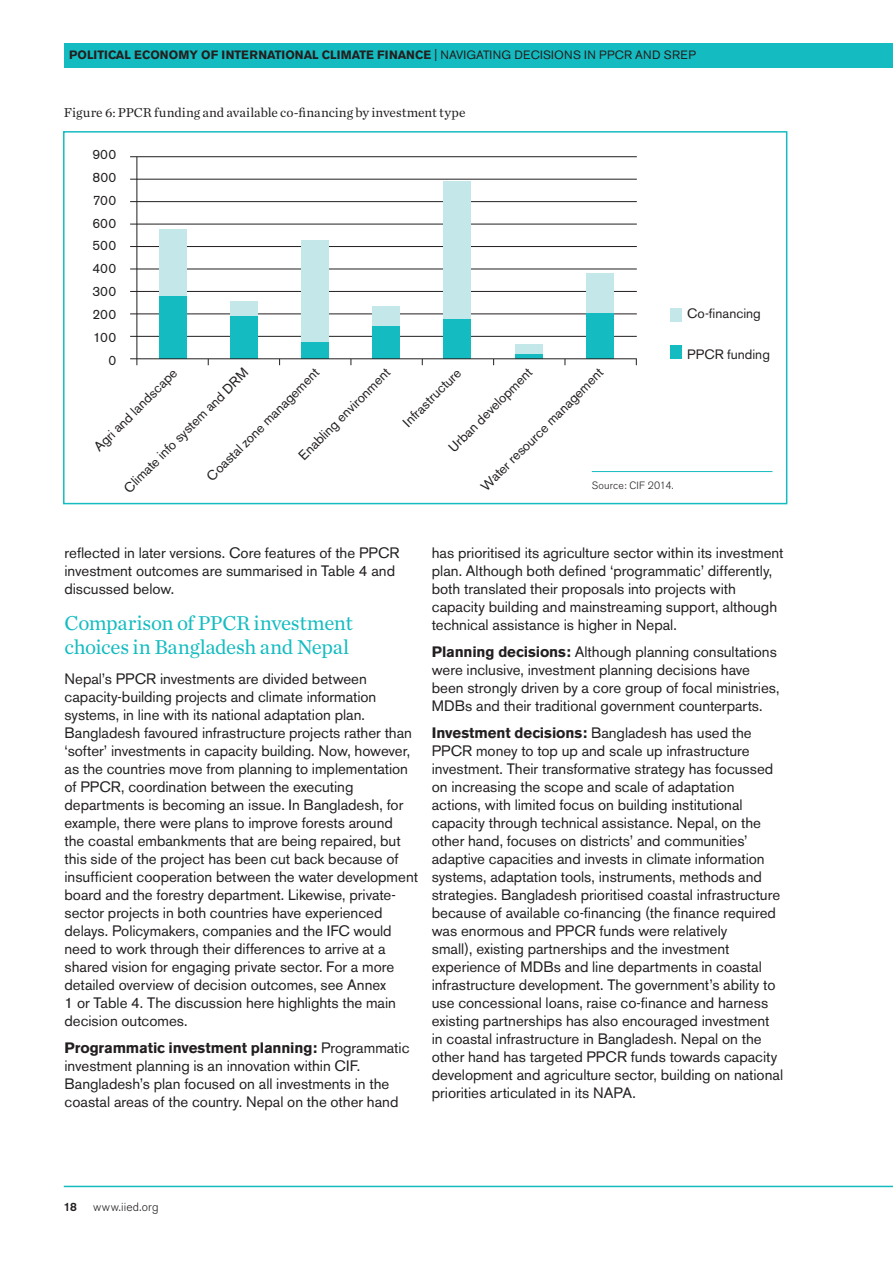
<style>
.page{position:relative;width:893px;height:1263px;background:#fff}
.page>*{position:absolute;margin:0;border:0;box-sizing:border-box;transform-origin:0 0}
.t1{font:21px/24px "Chronicle Text G1";letter-spacing:-.02em;color:#14bcc1}
.t2{font:15px/18px "Akzidenz Grotesk BE";color:#231f20}
.t3{font:13.5px/22.8px "Akzidenz Grotesk BE";letter-spacing:.005em;color:#231f20;text-align:right}
.t4{font:13.5px "Chronicle Text G1";color:#231f20}
.t5{font:700 12px "Akzidenz Grotesk BE";color:#231f20}
.t6{font:300 12px "Akzidenz Grotesk BE";letter-spacing:.015em;color:#231f20}
.t7{font:500 12px "Akzidenz Grotesk BE";color:#231f20}
.t8{font:300 10.5px "Akzidenz Grotesk BE";letter-spacing:.015em;color:#231f20}
.s1{font-weight:400}
.s2{font-weight:700}
</style>
<div class="page">
<div style="left:65px;top:43px;width:828px;height:24px;background:#14bcc1"></div>
<hr style="left:64px;top:1186px;width:829px;height:1px;background:#14bcc1">
<div style="left:63px;top:131px;width:724px;height:373px;border:2px solid #14bcc1"></div>
<hr style="left:130px;top:156px;width:507px;height:1px;background:#231f20">
<hr style="left:130px;top:179px;width:507px;height:1px;background:#231f20">
<hr style="left:130px;top:201px;width:507px;height:1px;background:#231f20">
<hr style="left:130px;top:224px;width:507px;height:1px;background:#231f20">
<hr style="left:130px;top:246px;width:507px;height:1px;background:#231f20">
<hr style="left:130px;top:269px;width:507px;height:1px;background:#231f20">
<hr style="left:130px;top:291px;width:507px;height:1px;background:#231f20">
<hr style="left:130px;top:313px;width:507px;height:1px;background:#231f20">
<hr style="left:130px;top:336px;width:507px;height:1px;background:#231f20">
<hr style="left:137px;top:157px;width:1px;height:208px;background:#231f20">
<div style="left:159px;top:292px;width:28px;height:66px;background:#14bcc1"></div>
<div style="left:230px;top:310px;width:28px;height:48px;background:#14bcc1"></div>
<div style="left:301px;top:338px;width:28px;height:20px;background:#14bcc1"></div>
<div style="left:372px;top:322px;width:28px;height:36px;background:#14bcc1"></div>
<div style="left:443px;top:315px;width:28px;height:43px;background:#14bcc1"></div>
<hr style="left:515px;top:354px;width:27px;height:4px;background:#14bcc1">
<div style="left:586px;top:310px;width:28px;height:48px;background:#14bcc1"></div>
<div style="left:159px;top:229px;width:28px;height:66px;background:#c4e7e9"></div>
<div style="left:230px;top:301px;width:28px;height:15px;background:#c4e7e9"></div>
<div style="left:301px;top:241px;width:28px;height:101px;background:#c4e7e9"></div>
<div style="left:372px;top:307px;width:28px;height:19px;background:#c4e7e9"></div>
<div style="left:443px;top:181px;width:28px;height:138px;background:#c4e7e9"></div>
<div style="left:515px;top:344px;width:27px;height:10px;background:#c4e7e9"></div>
<div style="left:586px;top:273px;width:28px;height:39px;background:#c4e7e9"></div>
<div style="left:670px;top:308px;width:12px;height:13px;background:#c4e7e9"></div>
<div style="left:670px;top:346px;width:12px;height:13px;background:#14bcc1"></div>
<hr style="left:130px;top:358px;width:507px;height:1px;background:#231f20">
<hr style="left:592px;top:471px;width:180px;height:1px;background:#14bcc1">
<p class="t5" style="left:69px;top:48px;width:628px">Political economy of international climate finance <span class="s1">| Navigatin g decision s in PPCR an d SREP</span></p>
<p class="t4" style="left:64px;top:102px;width:403px">Figure 6: PPCR funding and available co-financing by investment type</p>
<p class="t3" style="left:92px;top:143px;width:25px">900<br>800<br>700<br>600<br>500<br>400<br>300<br>200<br>100<br>0</p>
<p class="t3" style="left:118px;top:482px;width:171px;rotate:-45deg">Climate info system and DRM</p>
<p class="t3" style="left:475px;top:480px;width:168px;rotate:-45deg">Water resource management</p>
<p class="t3" style="left:443px;top:442px;width:114px;rotate:-45deg">Urban development</p>
<p class="t3" style="left:293px;top:449px;width:125px;rotate:-45deg">Enabling environment</p>
<p class="t3" style="left:397px;top:416px;width:78px;rotate:-45deg">Infrastructure</p>
<p class="t3" style="left:201px;top:470px;width:154px;rotate:-45deg">Coastal zone management</p>
<p class="t3" style="left:88px;top:441px;width:113px;rotate:-45deg">Agri and landscape</p>
<p class="t8" style="left:592px;top:479px;width:83px">Source: CIF 2014.</p>
<p class="t3" style="left:687px;top:302px;width:75px">Co-financing</p>
<p class="t3" style="left:687px;top:343px;width:84px">PPCR funding</p>
<p class="t2" style="left:65px;top:544px;width:336px">reflected in later versions. Core features of the PPCR investment outcomes are summarised in Table 4 and discussed below.</p>
<h1 class="t1" style="left:65px;top:610px;width:290px">Comparison of PPCR investment choices in Bangladesh and Nepal</h1>
<p class="t2" style="left:65px;top:670px;width:355px">Nepal’s PPCR investments are divided between capacity-building projects and climate information systems, in line with its national adaptation plan.<br>Bangladesh favoured infrastructure projects rather than ‘softer’ investments in capacity building. Now, however, as the countries move from planning to implementation of PPCR, coordination between the executing departments is becoming an issue. In Bangladesh, for example, there were plans to improve forests around<br>the coastal embankments that are being repaired, but this side of the project has been cut back because of insufficient cooperation between the water development board and the forestry department. Likewise, private&shy;sector projects in both countries have experienced delays. Policymakers, companies and the IFC would need to work through their differences to arrive at a shared vision for engaging private sector. For a more detailed overview of decision outcomes, see Annex<br>1 or Table 4. The discussion here highlights the main decision outcomes.</p>
<p class="t2" style="left:65px;top:1039px;width:346px"><span class="s2">Programmatic investment planning:</span> Programmatic investment planning is an innovation within CIF.<br>Bangladesh’s plan focused on all investments in the coastal areas of the country. Nepal on the other hand</p>
<p class="t2" style="left:432px;top:544px;width:353px">has prioritised its agriculture sector within its investment plan. Although both defined ‘programmatic’ differently, both translated their proposals into projects with capacity building and mainstreaming support, although technical assistance is higher in Nepal.</p>
<p class="t2" style="left:432px;top:643px;width:349px"><span class="s2">Planning decisions:</span> Although planning consultations were inclusive, investment planning decisions have been strongly driven by a core group of focal ministries, MDBs and their traditional government counterparts.</p>
<p class="t2" style="left:432px;top:724px;width:353px"><span class="s2">Investment decisions:</span> Bangladesh has used the PPCR money to top up and scale up infrastructure investment. Their transformative strategy has focussed on increasing the scope and scale of adaptation actions, with limited focus on building institutional capacity through technical assistance. Nepal, on the other hand, focuses on districts’ and communities’ adaptive capacities and invests in climate information systems, adaptation tools, instruments, methods and strategies. Bangladesh prioritised coastal infrastructure because of available co-financing (the finance required was enormous and PPCR funds were relatively<br>small), existing partnerships and the investment experience of MDBs and line departments in coastal infrastructure development. The government’s ability to use concessional loans, raise co-finance and harness existing partnerships has also encouraged investment in coastal infrastructure in Bangladesh. Nepal on the other hand has targeted PPCR funds towards capacity development and agriculture sector, building on national priorities articulated in its NAPA.</p>
<p class="t7" style="left:64px;top:1199px;width:15px">18</p>
<p class="t6" style="left:93px;top:1200px;width:67px">www.iied.org</p>
</div>
